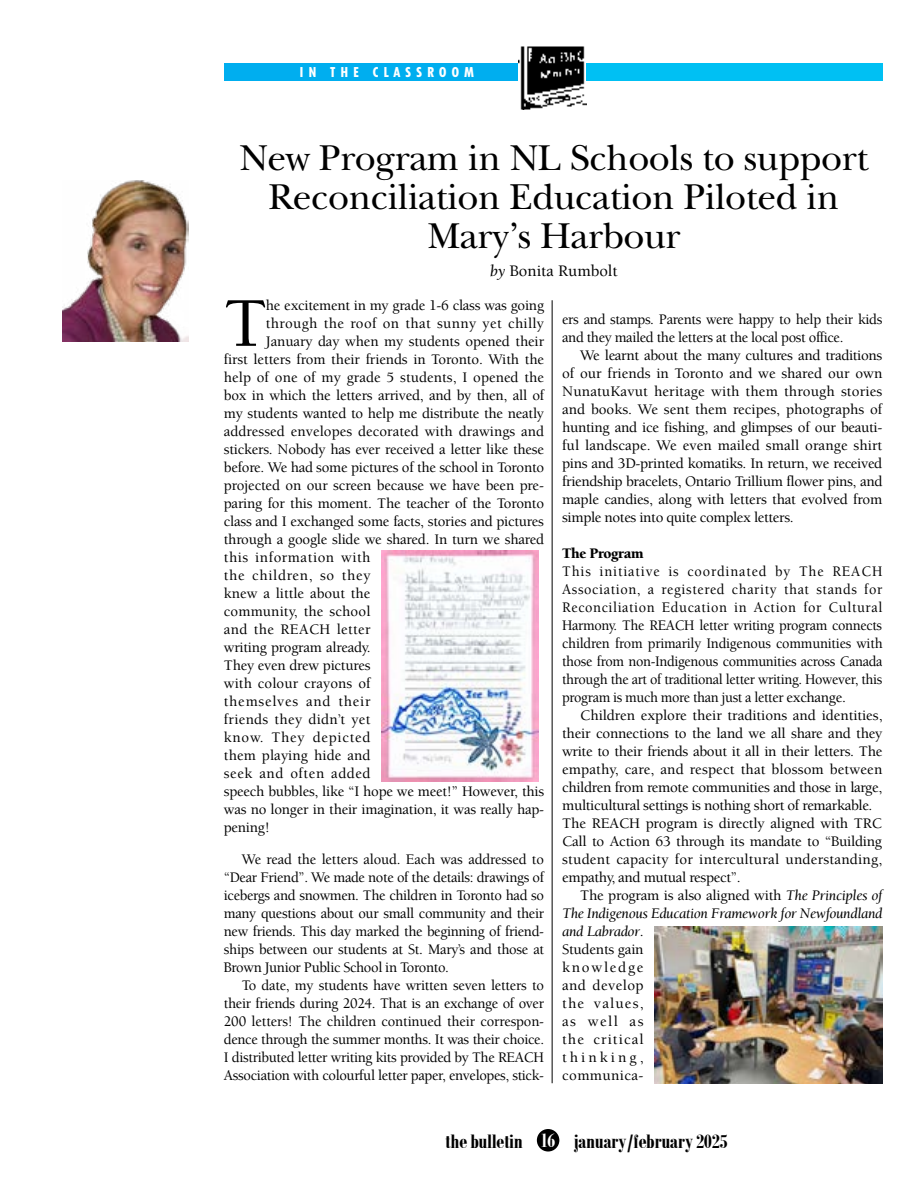
<style>
.page{position:relative;width:918px;height:1188px;background:#fff}
.page>*{position:absolute;margin:0;border:0;box-sizing:border-box;transform-origin:0 0}
.t1{font:500 71.7px "Berkeley Std";color:#000}
.t2{font:37.5px/39px "New Baskerville Std";letter-spacing:-.01em;color:#000;text-align:center}
.t3{font:700 21px "Bodoni MT Condensed";letter-spacing:-.015em;color:#000}
.t4{font:500 16.5px "Berkeley Std";color:#000}
.t5{font:500 15px/18px "Berkeley Std";letter-spacing:-.015em;color:#000;text-align:justify}
.t6{font:500 15px/18px "Berkeley Std";letter-spacing:-.015em;color:#000;text-align:justify;scale:.95 1}
.t7{font:500 15px/18px "Berkeley Std";letter-spacing:.025em;color:#000}
.t8{font:500 15px "Berkeley Std";letter-spacing:.005em;color:#000}
.t9{font:500 15px "Berkeley Std";letter-spacing:.02em;color:#000}
.t10{font:500 15px "Berkeley Std";letter-spacing:.01em;color:#000}
.t11{font:500 15px "Berkeley Std";letter-spacing:.05em;color:#000}
.t12{font:500 15px "Berkeley Std";letter-spacing:.035em;color:#000}
.t13{font:500 15px "Berkeley Std";letter-spacing:.045em;color:#000}
.t14{font:500 15px "Berkeley Std";letter-spacing:.04em;color:#000}
.t15{font:900 15px "Berkeley Std";letter-spacing:-.025em;color:#000}
.t16{font:800 condensed 13.5px "Tempo Std";letter-spacing:.4em;color:#fff}
.s1{font-weight:400;font-style:italic}
.s2{color:#fff}
</style>
<div class="page">
<div style="left:537px;top:1129px;width:22px;height:23px;background:#000;border-radius:50%"></div>
<div style="left:549px;top:63px;width:333px;height:18px;background:#00c0f3"></div>
<div style="left:224px;top:63px;width:326px;height:18px;background:#00aeef"></div>
<hr style="left:552px;top:300px;width:1px;height:783px;background:#000">
<img style="left:62px;top:180px;width:126px;height:162px">
<img style="left:382px;top:550px;width:157px;height:231px">
<img style="left:654px;top:927px;width:228px;height:156px">
<img style="left:519px;top:46px;width:67px;height:64px">
<p class="t16" style="left:300px;top:64px;width:175px">IN THE CLASSROOM</p>
<h2 class="t2" style="left:239px;top:138px;width:630px">New Program in NL Schools to support<br>Reconciliation Education Piloted in<br>Mary’s Harbour</h2>
<p class="t4" style="left:490px;top:262px;width:129px"><span class="s1">by</span> Bonita Rumbolt</p>
<h1 class="t1" style="left:224px;top:285px;width:45px">T</h1>
<p class="t5" style="left:266px;top:296px;width:280px">he excitement in my grade 1-6 class was going</p>
<p class="t9" style="left:266px;top:315px;width:280px">through the roof on that sunny yet chilly</p>
<p class="t5" style="left:266px;top:332px;width:280px">January day when my students opened their</p>
<p class="t5" style="left:224px;top:350px;width:322px">first letters from their friends in Toronto. With the</p>
<p class="t8" style="left:224px;top:369px;width:322px">help of one of my grade 5 students, I opened the</p>
<p class="t5" style="left:224px;top:386px;width:322px">box in which the letters arrived, and by then, all of</p>
<p class="t5" style="left:224px;top:404px;width:322px">my students wanted to help me distribute the neatly</p>
<p class="t8" style="left:224px;top:423px;width:322px">addressed envelopes decorated with drawings and</p>
<p class="t5" style="left:224px;top:440px;width:322px">stickers. Nobody has ever received a letter like these</p>
<p class="t5" style="left:224px;top:458px;width:322px">before. We had some pictures of the school in Toronto</p>
<p class="t5" style="left:224px;top:476px;width:322px">projected on our screen because we have been pre-</p>
<p class="t5" style="left:224px;top:494px;width:322px">paring for this moment. The teacher of the Toronto</p>
<p class="t5" style="left:224px;top:512px;width:322px">class and I exchanged some facts, stories and pictures</p>
<p class="t5" style="left:224px;top:530px;width:322px">through a google slide we shared. In turn we shared</p>
<p class="t12" style="left:224px;top:549px;width:148px">this information with</p>
<p class="t13" style="left:224px;top:567px;width:148px">the children, so they</p>
<p class="t5" style="left:224px;top:584px;width:148px">knew a little about the</p>
<p class="t10" style="left:224px;top:603px;width:148px">community, the school</p>
<p class="t7" style="left:224px;top:620px;width:148px">and the REACH letter</p>
<p class="t5" style="left:224px;top:638px;width:148px">writing program already.</p>
<p class="t5" style="left:224px;top:656px;width:148px">They even drew pictures</p>
<p class="t8" style="left:224px;top:675px;width:148px">with colour crayons of</p>
<p class="t11" style="left:224px;top:693px;width:148px">themselves and their</p>
<p class="t9" style="left:224px;top:711px;width:148px">friends they didn’t yet</p>
<p class="t11" style="left:224px;top:729px;width:148px">know. They depicted</p>
<p class="t10" style="left:224px;top:747px;width:148px">them playing hide and</p>
<p class="t14" style="left:224px;top:765px;width:148px">seek and often added</p>
<p class="t5" style="left:224px;top:782px;width:322px">speech bubbles, like “I hope we meet!” However, this</p>
<p class="t5" style="left:224px;top:800px;width:322px">was no longer in their imagination, it was really hap-</p>
<p class="t5" style="left:224px;top:818px;width:48px">pening!</p>
<p class="t5" style="left:224px;top:851px;width:322px;text-indent:18px">We read the letters aloud. Each was addressed to “Dear Friend”. We made note of the details: drawings of icebergs and snowmen. The children in Toronto had so many questions about our small community and their new friends. This day marked the beginning of friend&shy;ships between our students at St. Mary’s and those at Brown Junior Public School in Toronto.</p>
<p class="t5" style="left:224px;top:977px;width:322px;text-indent:18px">To date, my students have written seven letters to their friends during 2024. That is an exchange of over 200 letters! The children continued their correspon&shy;dence through the summer months. It was their choice.<br>I distributed letter writing kits provided by The REACH Association with colourful letter paper, envelopes, stick-</p>
<p class="t5" style="left:562px;top:311px;width:322px">ers and stamps. Parents were happy to help their kids and they mailed the letters at the local post office.</p>
<p class="t5" style="left:562px;top:347px;width:322px;text-indent:18px">We learnt about the many cultures and traditions of our friends in Toronto and we shared our own NunatuKavut heritage with them through stories and books. We sent them recipes, photographs of hunting and ice fishing, and glimpses of our beauti&shy;ful landscape. We even mailed small orange shirt pins and 3D-printed komatiks. In return, we received friendship bracelets, Ontario Trillium flower pins, and maple candies, along with letters that evolved from simple notes into quite complex letters.</p>
<p class="t15" style="left:562px;top:545px;width:83px">The Program</p>
<p class="t6" style="left:562px;top:563px;width:339px">This initiative is coordinated by The REACH Association, a registered charity that stands for Reconciliation Education in Action for Cultural Harmony. The REACH letter writing program connects children from primarily Indigenous communities with those from non-Indigenous communities across Canada through the art of traditional letter writing. However, this program is much more than just a letter exchange.</p>
<p class="t5" style="left:562px;top:707px;width:322px;text-align:left;text-indent:18px">Children explore their traditions and identities, their connections to the land we all share and they write to their friends about it all in their letters. The empathy, care, and respect that blossom between children from remote communities and those in large, multicultural settings is nothing short of remarkable.<br>The REACH program is directly aligned with TRC Call to Action 63 through its mandate to “Building student capacity for intercultural understanding, empathy, and mutual respect”.</p>
<p class="t7" style="left:562px;top:887px;width:322px;text-indent:18px">The program is also aligned with <span class="s1">The Principles of<br>The Indigenous Education Framework for Newfoundland and Labrador</span>.<br>Students gain<br>knowledge<br>and develop<br>the values,<br>as well as<br>the critical<br>thinking,<br>communica-</p>
<h3 class="t3" style="left:445px;top:1128px;width:284px">the bulletin <span class="s2">16</span> january/february 2025</h3>
</div>
